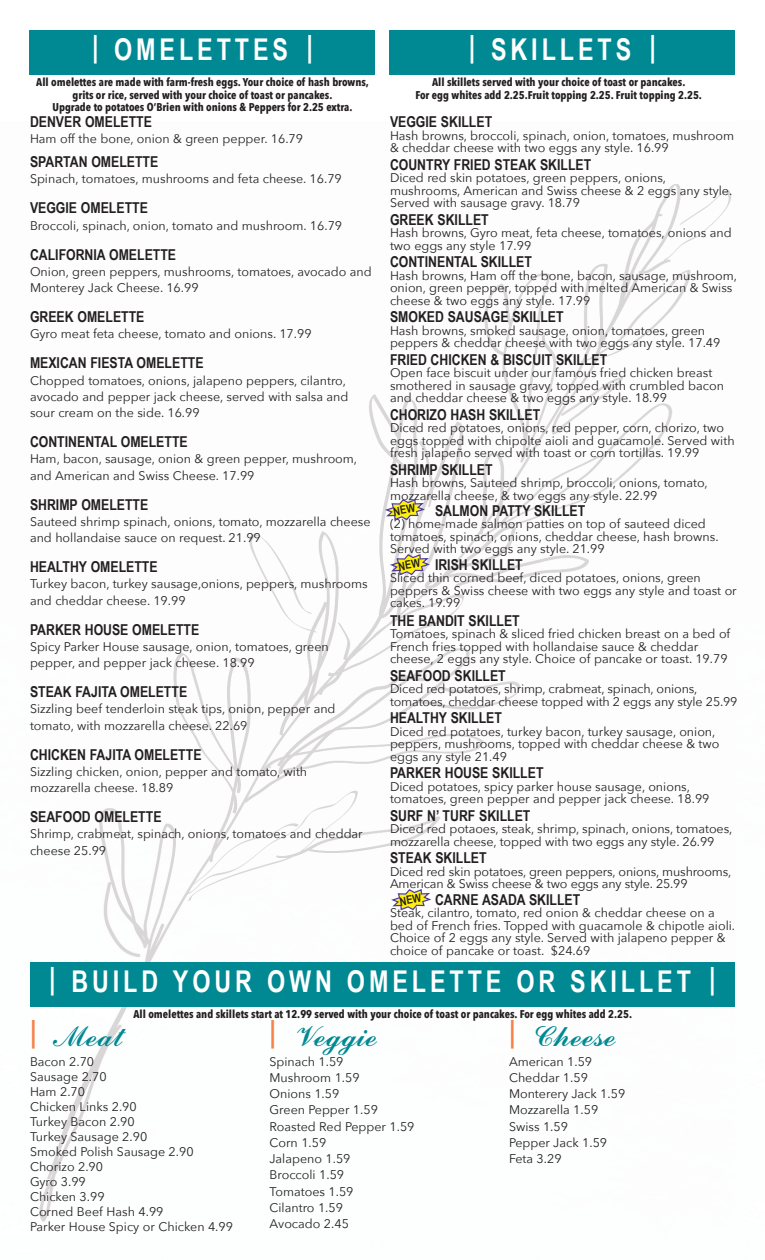
<style>
.page{position:relative;width:765px;height:1260px;background:#fff}
.page>*{position:absolute;margin:0;border:0;box-sizing:border-box;transform-origin:0 0}
.t1{font:700 30px "Arial Narrow";letter-spacing:.135em;color:#fff;scale:.95 1}
.t2{font:30px "AT Commercial Script";color:#008992}
.t3{font:700 15px "Arial Narrow";color:#231f20}
.t4{font:12.5px/12.5px "Avenir Next";color:#231f20}
.t5{font:700 11.25px/12.5px "Avenir Next Condensed";color:#231f20;text-align:center}
.s1{font-family:"Arial Narrow";font-weight:700;color:#f58248}
</style>
<div class="page">
<img style="left:39px;top:184px;width:693px;height:1038px">
<div style="left:390px;top:30px;width:345px;height:45px;background:#008992"></div>
<div style="left:30px;top:30px;width:345px;height:45px;background:#008992"></div>
<div style="left:30px;top:962px;width:705px;height:45px;background:#008992"></div>
<svg style="left:385px;top:499px;width:40px;height:21px"></svg>
<svg style="left:390px;top:554px;width:40px;height:21px"></svg>
<svg style="left:391px;top:889px;width:40px;height:21px"></svg>
<h1 class="t1" style="left:92px;top:28px;width:8px">|</h1>
<h1 class="t1" style="left:650px;top:28px;width:8px">|</h1>
<h1 class="t1" style="left:469px;top:32px;width:172px">| SKILLETS</h1>
<h1 class="t1" style="left:114px;top:32px;width:211px">OMELETTES |</h1>
<p class="t5" style="left:36px;top:76px;width:334px">All omelettes are made with farm-fresh eggs. Your choice of hash browns, grits or rice, served with your choice of toast or pancakes.<br>Upgrade to potatoes O’Brien with onions &amp; Peppers for 2.25 extra.</p>
<p class="t3" style="left:30px;top:113px;width:123px">DENVER OMELETTE</p>
<p class="t4" style="left:30px;top:133px;width:275px">Ham off the bone, onion &amp; green pepper. 16.79</p>
<p class="t3" style="left:30px;top:153px;width:130px">SPARTAN OMELETTE</p>
<p class="t4" style="left:30px;top:173px;width:313px">Spinach, tomatoes, mushrooms and feta cheese. 16.79</p>
<p class="t3" style="left:30px;top:199px;width:119px">VEGGIE OMELETTE</p>
<p class="t4" style="left:30px;top:219px;width:314px">Broccoli, spinach, onion, tomato and mushroom. 16.79</p>
<p class="t3" style="left:30px;top:246px;width:148px">CALIFORNIA OMELETTE</p>
<p class="t4" style="left:30px;top:264px;width:343px;line-height:16.2px">Onion, green peppers, mushrooms, tomatoes, avocado and<br>Monterey Jack Cheese. 16.99</p>
<p class="t3" style="left:30px;top:308px;width:116px">GREEK OMELETTE</p>
<p class="t4" style="left:30px;top:328px;width:283px">Gyro meat feta cheese, tomato and onions. 17.99</p>
<p class="t3" style="left:30px;top:354px;width:175px">MEXICAN FIESTA OMELETTE</p>
<p class="t4" style="left:30px;top:373px;width:320px;line-height:16.2px">Chopped tomatoes, onions, jalapeno peppers, cilantro, avocado and pepper jack cheese, served with salsa and sour cream on the side. 16.99</p>
<p class="t3" style="left:30px;top:433px;width:159px">CONTINENTAL OMELETTE</p>
<p class="t4" style="left:30px;top:451px;width:329px;line-height:16.2px">Ham, bacon, sausage, onion &amp; green pepper, mushroom, and American and Swiss Cheese. 17.99</p>
<p class="t3" style="left:30px;top:496px;width:120px">SHRIMP OMELETTE</p>
<p class="t4" style="left:30px;top:514px;width:342px;line-height:16.2px">Sauteed shrimp spinach, onions, tomato, mozzarella cheese and hollandaise sauce on request. 21.99</p>
<p class="t3" style="left:30px;top:558px;width:129px">HEALTHY OMELETTE</p>
<p class="t4" style="left:30px;top:576px;width:339px;line-height:16.2px">Turkey bacon, turkey sausage,onions, peppers, mushrooms and cheddar cheese. 19.99</p>
<p class="t3" style="left:30px;top:621px;width:171px">PARKER HOUSE OMELETTE</p>
<p class="t4" style="left:30px;top:639px;width:300px;line-height:16.2px">Spicy Parker House sausage, onion, tomatoes, green pepper, and pepper jack cheese. 18.99</p>
<p class="t3" style="left:30px;top:683px;width:159px">STEAK FAJITA OMELETTE</p>
<p class="t4" style="left:30px;top:701px;width:307px;line-height:16.2px">Sizzling beef tenderloin steak tips, onion, pepper and tomato, with mozzarella cheese. 22.69</p>
<p class="t3" style="left:30px;top:746px;width:173px">CHICKEN FAJITA OMELETTE</p>
<p class="t4" style="left:30px;top:764px;width:279px;line-height:16.2px">Sizzling chicken, onion, pepper and tomato, with mozzarella cheese. 18.89</p>
<p class="t3" style="left:30px;top:808px;width:133px">SEAFOOD OMELETTE</p>
<p class="t4" style="left:30px;top:826px;width:334px;line-height:16.2px">Shrimp, crabmeat, spinach, onions, tomatoes and cheddar cheese 25.99</p>
<p class="t5" style="left:415px;top:76px;width:288px">All skillets served with your choice of toast or pancakes.<br>For egg whites add 2.25.Fruit topping 2.25. Fruit topping 2.25.</p>
<p class="t3" style="left:390px;top:113px;width:104px">VEGGIE SKILLET</p>
<p class="t4" style="left:390px;top:129px;width:346px">Hash browns, broccoli, spinach, onion, tomatoes, mushroom &amp; cheddar cheese with two eggs any style. 16.99</p>
<p class="t3" style="left:390px;top:156px;width:203px">COUNTRY FRIED STEAK SKILLET</p>
<p class="t4" style="left:390px;top:172px;width:344px">Diced red skin potatoes, green peppers, onions, mushrooms, American and Swiss cheese &amp; 2 eggs any style.<br>Served with sausage gravy. 18.79</p>
<p class="t3" style="left:390px;top:211px;width:100px">GREEK SKILLET</p>
<p class="t4" style="left:390px;top:227px;width:343px">Hash browns, Gyro meat, feta cheese, tomatoes, onions and two eggs any style 17.99</p>
<p class="t3" style="left:390px;top:253px;width:144px">CONTINENTAL SKILLET</p>
<p class="t4" style="left:390px;top:269px;width:349px">Hash browns, Ham off the bone, bacon, sausage, mushroom, onion, green pepper, topped with melted American &amp; Swiss cheese &amp; two eggs any style. 17.99</p>
<p class="t3" style="left:390px;top:308px;width:175px">SMOKED SAUSAGE SKILLET</p>
<p class="t4" style="left:390px;top:324px;width:332px">Hash browns, smoked sausage, onion, tomatoes, green peppers &amp; cheddar cheese with two eggs any style. 17.49</p>
<p class="t3" style="left:390px;top:351px;width:219px">FRIED CHICKEN &amp; BISCUIT SKILLET</p>
<p class="t4" style="left:390px;top:367px;width:336px">Open face biscuit under our famous fried chicken breast smothered in sausage gravy, topped with crumbled bacon and cheddar cheese &amp; two eggs any style. 18.99</p>
<p class="t3" style="left:390px;top:406px;width:152px">CHORIZO HASH SKILLET</p>
<p class="t4" style="left:390px;top:422px;width:346px">Diced red potatoes, onions, red pepper, corn, chorizo, two eggs topped with chipolte aioli and guacamole. Served with fresh jalapeño served with toast or corn tortillas. 19.99</p>
<p class="t3" style="left:390px;top:461px;width:104px">SHRIMP SKILLET</p>
<p class="t4" style="left:390px;top:477px;width:319px">Hash browns, Sauteed shrimp, broccoli, onions, tomato, mozzarella cheese, &amp; two eggs any style. 22.99</p>
<p class="t3" style="left:435px;top:502px;width:152px">SALMON PATTY SKILLET</p>
<p class="t4" style="left:390px;top:518px;width:330px">(2) home-made salmon patties on top of sauteed diced tomatoes, spinach, onions, cheddar cheese, hash browns.<br>Served with two eggs any style. 21.99</p>
<p class="t3" style="left:435px;top:556px;width:89px">IRISH SKILLET</p>
<p class="t4" style="left:390px;top:572px;width:348px">Sliced thin corned beef, diced potatoes, onions, green peppers &amp; Swiss cheese with two eggs any style and toast or cakes. 19.99</p>
<p class="t3" style="left:390px;top:612px;width:131px">THE BANDIT SKILLET</p>
<p class="t4" style="left:390px;top:628px;width:342px">Tomatoes, spinach &amp; sliced fried chicken breast on a bed of<br>French fries topped with hollandaise sauce &amp; cheddar cheese, 2 eggs any style. Choice of pancake or toast. 19.79</p>
<p class="t3" style="left:390px;top:667px;width:117px">SEAFOOD SKILLET</p>
<p class="t4" style="left:390px;top:683px;width:349px">Diced red potatoes, shrimp, crabmeat, spinach, onions, tomatoes, cheddar cheese topped with 2 eggs any style 25.99</p>
<p class="t3" style="left:390px;top:709px;width:113px">HEALTHY SKILLET</p>
<p class="t4" style="left:390px;top:726px;width:331px">Diced red potatoes, turkey bacon, turkey sausage, onion, peppers, mushrooms, topped with cheddar cheese &amp; two eggs any style 21.49</p>
<p class="t3" style="left:390px;top:764px;width:155px">PARKER HOUSE SKILLET</p>
<p class="t4" style="left:390px;top:781px;width:321px">Diced potatoes, spicy parker house sausage, onions, tomatoes, green pepper and pepper jack cheese. 18.99</p>
<p class="t3" style="left:390px;top:807px;width:142px">SURF N’ TURF SKILLET</p>
<p class="t4" style="left:390px;top:823px;width:344px">Diced red potaoes, steak, shrimp, spinach, onions, tomatoes, mozzarella cheese, topped with two eggs any style. 26.99</p>
<p class="t3" style="left:390px;top:849px;width:98px">STEAK SKILLET</p>
<p class="t4" style="left:390px;top:866px;width:343px">Diced red skin potatoes, green peppers, onions, mushrooms,<br>American &amp; Swiss cheese &amp; two eggs any style. 25.99</p>
<p class="t3" style="left:435px;top:891px;width:147px">CARNE ASADA SKILLET</p>
<p class="t4" style="left:390px;top:907px;width:347px">Steak, cilantro, tomato, red onion &amp; cheddar cheese on a bed of French fries. Topped with guacamole &amp; chipotle aioli.<br>Choice of 2 eggs any style. Served with jalapeno pepper &amp; choice of pancake or toast. $24.69</p>
<h1 class="t1" style="left:49px;top:964px;width:703px">| BUILD YOUR OWN OMELETTE OR SKILLET |</h1>
<p class="t5" style="left:133px;top:1008px;width:500px">All omelettes and skillets start at 12.99 served with your choice of toast or pancakes. For egg whites add 2.25.</p>
<h1 class="t2" style="left:30px;top:1027px;width:94px"><span class="s1">|</span> Meat</h1>
<p class="t4" style="left:30px;top:1054px;width:205px;line-height:15px">Bacon 2.70<br>Sausage 2.70<br>Ham 2.70<br>Chicken Links 2.90<br>Turkey Bacon 2.90<br>Turkey Sausage 2.90<br>Smoked Polish Sausage 2.90<br>Chorizo 2.90<br>Gyro 3.99<br>Chicken 3.99<br>Corned Beef Hash 4.99<br>Parker House Spicy or Chicken 4.99</p>
<h1 class="t2" style="left:270px;top:1027px;width:109px"><span class="s1">|</span> Veggie</h1>
<p class="t4" style="left:270px;top:1054px;width:147px;line-height:16.2px">Spinach 1.59<br>Mushroom 1.59<br>Onions 1.59<br>Green Pepper 1.59<br>Roasted Red Pepper 1.59<br>Corn 1.59<br>Jalapeno 1.59<br>Broccoli 1.59<br>Tomatoes 1.59<br>Cilantro 1.59<br>Avocado 2.45</p>
<h1 class="t2" style="left:509px;top:1027px;width:108px"><span class="s1">|</span> Cheese</h1>
<p class="t4" style="left:509px;top:1054px;width:118px;line-height:16.2px">American 1.59<br>Cheddar 1.59<br>Monterery Jack 1.59<br>Mozzarella 1.59<br>Swiss 1.59<br>Pepper Jack 1.59<br>Feta 3.29</p>
</div>
